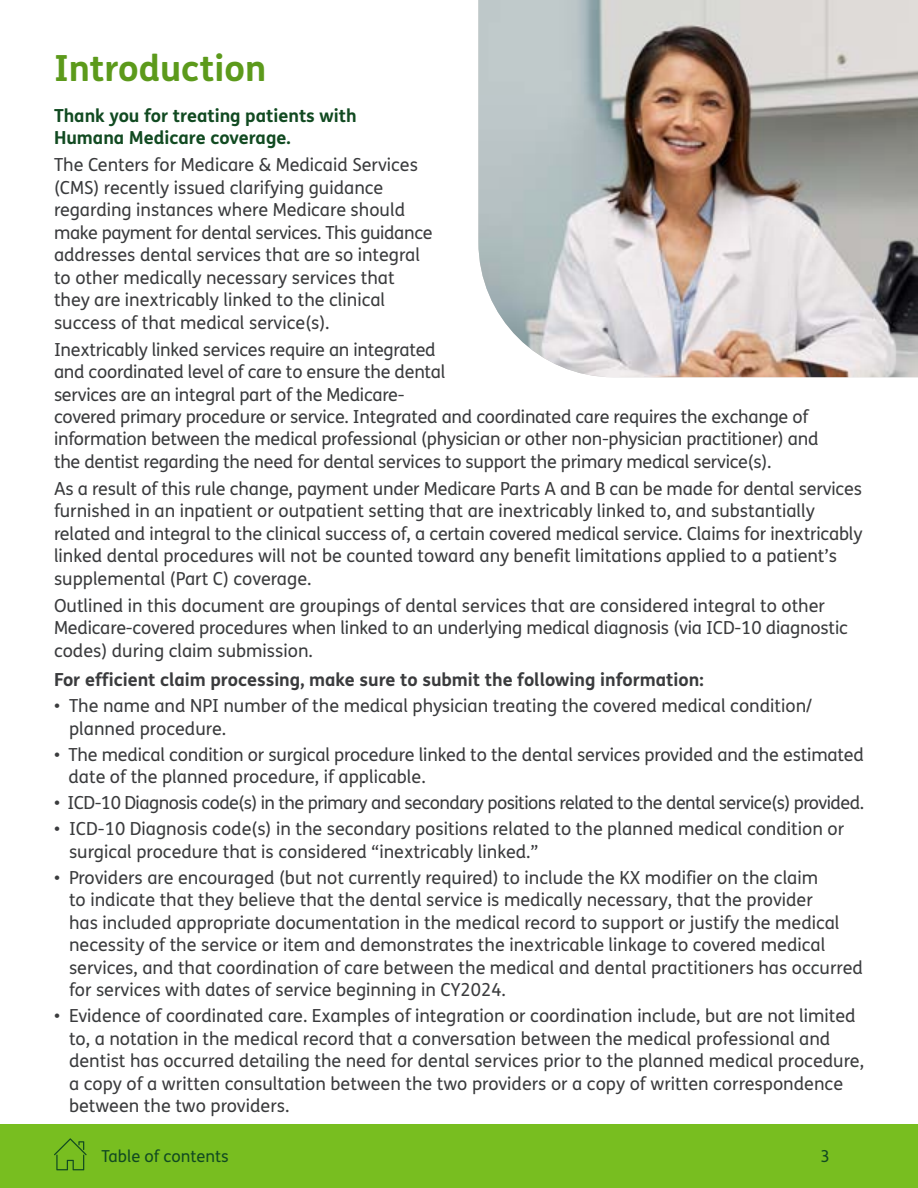
<style>
.page{position:relative;width:918px;height:1188px;background:#fff}
.page>*{position:absolute;margin:0;border:0;box-sizing:border-box;transform-origin:0 0}
.t1{font:700 36px "FS Humana";color:#5c9a1b}
.t2{font:18px/22.5px "FS Humana";color:#3a3b3d}
.t3{font:18px "FS Humana";letter-spacing:-.03em;color:#3a3b3d}
.t4{font:700 18px "FS Humana";color:#3a3b3d}
.t5{font:700 18px/22.5px "FS Humana";color:#114a21}
.t6{font:16.5px "FS Humana";color:#114a21}
</style>
<div class="page">
<div style="left:0;top:1124px;width:918px;height:64px;background:#78be20"></div>
<svg style="left:54px;top:1138px;width:33px;height:32px"></svg>
<img style="left:478px;top:0;width:440px;height:377px">
<h1 class="t1" style="left:54px;top:40px;width:214px">Introduction</h1>
<p class="t5" style="left:54px;top:103px;width:304px">Thank you for treating patients with<br>Humana Medicare coverage.</p>
<p class="t2" style="left:54px;top:153px;width:380px">The Centers for Medicare &amp; Medicaid Services (CMS) recently issued clarifying guidance regarding instances where Medicare should make payment for dental services. This guidance addresses dental services that are so integral to other medically necessary services that they are inextricably linked to the clinical success of that medical service(s).</p>
<p class="t2" style="left:54px;top:338px;width:766px">Inextricably linked services require an integrated<br>and coordinated level of care to ensure the dental<br>services are an integral part of the Medicare-<br>covered primary procedure or service. Integrated and coordinated care requires the exchange of information between the medical professional (physician or other non-physician practitioner) and the dentist regarding the need for dental services to support the primary medical service(s).</p>
<p class="t2" style="left:54px;top:477px;width:810px">As a result of this rule change, payment under Medicare Parts A and B can be made for dental services furnished in an inpatient or outpatient setting that are inextricably linked to, and substantially related and integral to the clinical success of, a certain covered medical service. Claims for inextricably linked dental procedures will not be counted toward any benefit limitations applied to a patient’s supplemental (Part C) coverage.</p>
<p class="t2" style="left:54px;top:594px;width:795px">Outlined in this document are groupings of dental services that are considered integral to other<br>Medicare-covered procedures when linked to an underlying medical diagnosis (via ICD-10 diagnostic codes) during claim submission.</p>
<p class="t4" style="left:54px;top:666px;width:651px">For efficient claim processing, make sure to submit the following information:</p>
<p class="t2" style="left:69px;top:694px;width:745px;text-indent:-15px">• The name and NPI number of the medical physician treating the covered medical condition/ planned procedure.</p>
<p class="t2" style="left:68px;top:743px;width:797px;text-indent:-14px">• The medical condition or surgical procedure linked to the dental services provided and the estimated date of the planned procedure, if applicable.</p>
<p class="t3" style="left:54px;top:791px;width:812px">• ICD-10 Diagnosis code(s) in the primary and secondary positions related to the dental service(s) provided.</p>
<p class="t2" style="left:69px;top:817px;width:777px;text-indent:-15px">• ICD-10 Diagnosis code(s) in the secondary positions related to the planned medical condition or surgical procedure that is considered “inextricably linked.”</p>
<p class="t2" style="left:69px;top:866px;width:795px;text-indent:-15px">• Providers are encouraged (but not currently required) to include the KX modifier on the claim<br>to indicate that they believe that the dental service is medically necessary, that the provider<br>has included appropriate documentation in the medical record to support or justify the medical necessity of the service or item and demonstrates the inextricable linkage to covered medical services, and that coordination of care between the medical and dental practitioners has occurred for services with dates of service beginning in CY2024.</p>
<p class="t2" style="left:69px;top:1004px;width:797px;text-indent:-15px">• Evidence of coordinated care. Examples of integration or coordination include, but are not limited to, a notation in the medical record that a conversation between the medical professional and dentist has occurred detailing the need for dental services prior to the planned medical procedure, a copy of a written consultation between the two providers or a copy of written correspondence between the two providers.</p>
<p class="t6" style="left:101px;top:1145px;width:129px">Table of contents</p>
<p class="t6" style="left:820px;top:1145px;width:11px">3</p>
</div>
